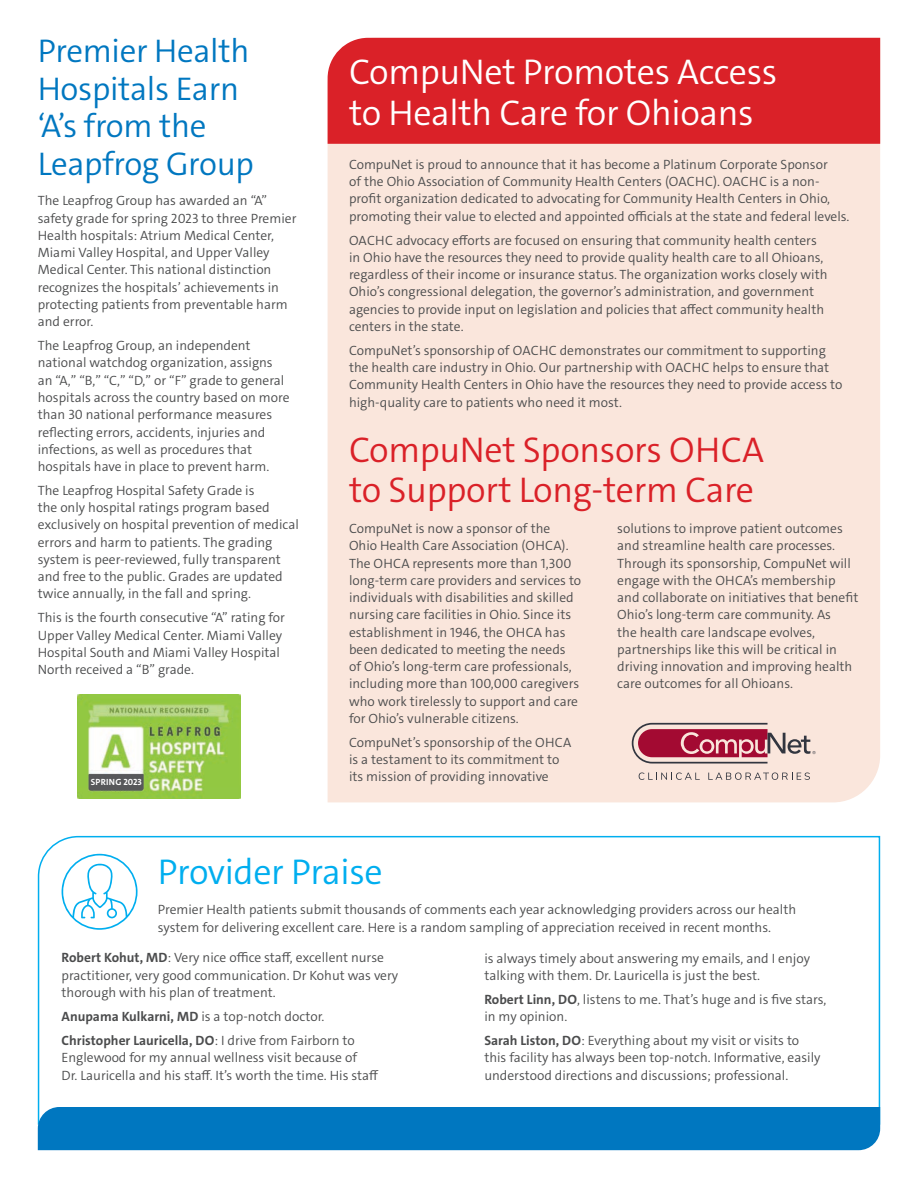
<style>
.page{position:relative;width:918px;height:1188px;background:#fff}
.page>*{position:absolute;margin:0;border:0;box-sizing:border-box;transform-origin:0 0}
.t1{font:300 36px/40.5px "The Sans";letter-spacing:-.01em;color:#fff}
.t2{font:300 36px/40.5px "The Sans";letter-spacing:-.01em;color:#da2128}
.t3{font:300 36px "The Sans";letter-spacing:-.01em;color:#00aeef}
.t4{font:300 33px/37.5px "The Sans";letter-spacing:-.01em;color:#0077c0}
.t5{font:300 13.5px/17.2px "The Sans";color:#4b4c4d}
.t6{font:700 9px "The Sans";letter-spacing:.025em;color:#fff}
.s1{font-weight:700}
</style>
<div class="page">
<div style="left:328px;top:144px;width:552px;height:658px;background:#fae6dc"></div>
<div style="left:328px;top:38px;width:552px;height:106px;background:#da2128"></div>
<svg style="left:632px;top:723px;width:184px;height:41px;background:#c17b87"></svg>
<svg style="left:639px;top:773px;width:61px;height:7px"></svg>
<svg style="left:708px;top:773px;width:102px;height:7px"></svg>
<svg style="left:37px;top:835px;width:844px;height:290px"></svg>
<svg style="left:62px;top:854px;width:76px;height:76px"></svg>
<div style="left:38px;top:1107px;width:842px;height:43px;background:#0077c0"></div>
<img style="left:78px;top:695px;width:163px;height:104px">
<svg style="left:89px;top:774px;width:54px;height:16px"></svg>
<p class="t4" style="left:38px;top:33px;width:218px">Premier Health<br>Hospitals Earn ‘A’s from the<br>Leapfrog Group</p>
<p class="t5" style="left:38px;top:192px;width:260px">The Leapfrog Group has awarded an “A” safety grade for spring 2023 to three Premier Health hospitals: Atrium Medical Center, Miami Valley Hospital, and Upper Valley Medical Center. This national distinction recognizes the hospitals’ achievements in protecting patients from preventable harm and error.</p>
<p class="t5" style="left:38px;top:337px;width:253px">The Leapfrog Group, an independent national watchdog organization, assigns an “A,” “B,” “C,” “D,” or “F” grade to general hospitals across the country based on more than 30 national performance measures reflecting errors, accidents, injuries and infections, as well as procedures that hospitals have in place to prevent harm.</p>
<p class="t5" style="left:38px;top:482px;width:263px">The Leapfrog Hospital Safety Grade is<br>the only hospital ratings program based exclusively on hospital prevention of medical errors and harm to patients. The grading system is peer-reviewed, fully transparent and free to the public. Grades are updated twice annually, in the fall and spring.</p>
<p class="t5" style="left:38px;top:609px;width:249px">This is the fourth consecutive “A” rating for Upper Valley Medical Center. Miami Valley Hospital South and Miami Valley Hospital North received a “B” grade.</p>
<p class="t6" style="left:91px;top:776px;width:53px">SPRING 2023</p>
<p class="t1" style="left:349px;top:52px;width:430px">CompuNet Promotes Access to Health Care for Ohioans</p>
<p class="t5" style="left:349px;top:156px;width:502px">CompuNet is proud to announce that it has become a Platinum Corporate Sponsor<br>of the Ohio Association of Community Health Centers (OACHC). OACHC is a non&shy;profit organization dedicated to advocating for Community Health Centers in Ohio, promoting their value to elected and appointed officials at the state and federal levels.</p>
<p class="t5" style="left:349px;top:231px;width:480px">OACHC advocacy efforts are focused on ensuring that community health centers in Ohio have the resources they need to provide quality health care to all Ohioans, regardless of their income or insurance status. The organization works closely with Ohio’s congressional delegation, the governor’s administration, and government agencies to provide input on legislation and policies that affect community health centers in the state.</p>
<p class="t5" style="left:349px;top:342px;width:495px">CompuNet’s sponsorship of OACHC demonstrates our commitment to supporting the health care industry in Ohio. Our partnership with OACHC helps to ensure that Community Health Centers in Ohio have the resources they need to provide access to high-quality care to patients who need it most.</p>
<p class="t2" style="left:349px;top:430px;width:417px">CompuNet Sponsors OHCA to Support Long-term Care</p>
<p class="t5" style="left:349px;top:520px;width:234px">CompuNet is now a sponsor of the Ohio Health Care Association (OHCA).<br>The OHCA represents more than 1,300 long-term care providers and services to individuals with disabilities and skilled nursing care facilities in Ohio. Since its establishment in 1946, the OHCA has been dedicated to meeting the needs<br>of Ohio’s long-term care professionals, including more than 100,000 caregivers who work tirelessly to support and care for Ohio’s vulnerable citizens.</p>
<p class="t5" style="left:349px;top:734px;width:224px">CompuNet’s sponsorship of the OHCA is a testament to its commitment to its mission of providing innovative</p>
<p class="t5" style="left:617px;top:520px;width:243px">solutions to improve patient outcomes and streamline health care processes.<br>Through its sponsorship, CompuNet will engage with the OHCA’s membership and collaborate on initiatives that benefit Ohio’s long-term care community. As<br>the health care landscape evolves, partnerships like this will be critical in driving innovation and improving health care outcomes for all Ohioans.</p>
<p class="t3" style="left:158px;top:848px;width:226px">Provider Praise</p>
<p class="t5" style="left:158px;top:901px;width:640px">Premier Health patients submit thousands of comments each year acknowledging providers across our health system for delivering excellent care. Here is a random sampling of appreciation received in recent months.</p>
<p class="t5" style="left:62px;top:949px;width:338px"><span class="s1">Robert Kohut, MD</span>: Very nice office staff, excellent nurse practitioner, very good communication. Dr Kohut was very thorough with his plan of treatment.</p>
<p class="t5" style="left:62px;top:1008px;width:264px"><span class="s1">Anupama Kulkarni, MD</span> is a top-notch doctor.</p>
<p class="t5" style="left:62px;top:1032px;width:318px"><span class="s1">Christopher Lauricella, DO</span>: I drive from Fairborn to<br>Englewood for my annual wellness visit because of<br>Dr. Lauricella and his staff. It’s worth the time. His staff</p>
<p class="t5" style="left:484px;top:949px;width:327px">is always timely about answering my emails, and I enjoy talking with them. Dr. Lauricella is just the best.</p>
<p class="t5" style="left:484px;top:991px;width:344px"><span class="s1">Robert Linn, DO</span>, listens to me. That’s huge and is five stars, in my opinion.</p>
<p class="t5" style="left:484px;top:1032px;width:338px"><span class="s1">Sarah Liston, DO</span>: Everything about my visit or visits to this facility has always been top-notch. Informative, easily understood directions and discussions; professional.</p>
</div>
